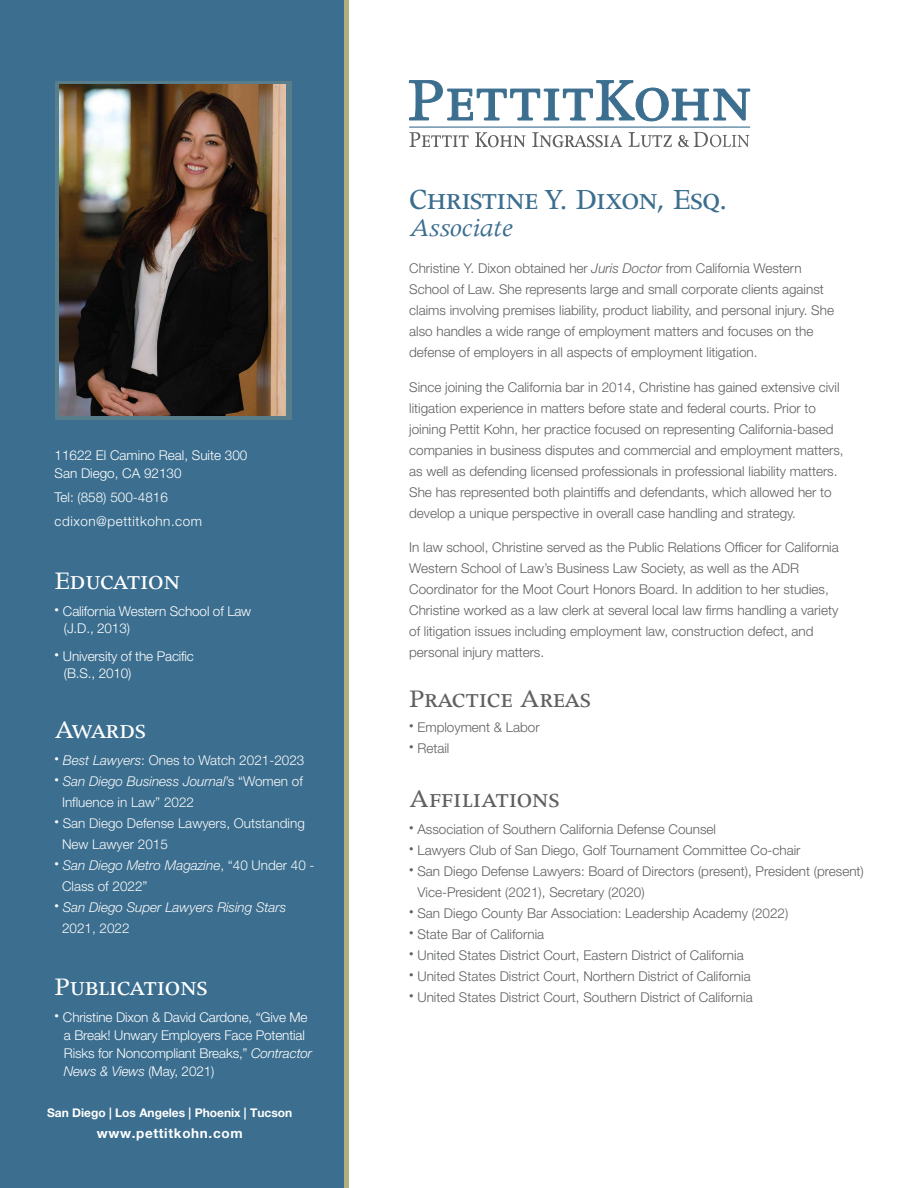
<style>
.page{position:relative;width:918px;height:1188px;background:#fff}
.page>*{position:absolute;margin:0;border:0;box-sizing:border-box;transform-origin:0 0}
.t1{font:33px "Apollo MT SC";letter-spacing:-.01em;color:#3b6e8f}
.t2{font:28.5px "Apollo MT SC";color:#fff}
.t3{font:28.5px "Apollo MT SC";color:#5f6062}
.t4{font:28.5px "Apollo MT Italic Os F";letter-spacing:-.01em;color:#3b6e8f}
.t5{font:300 13.5px/21px "Helvetica Neue";color:#5f6062}
.t6{font:300 13.5px/18px "Helvetica Neue";letter-spacing:-.01em;color:#fff}
.t7{font:300 13.5px/21px "Helvetica Neue";color:#fafafa}
.t8{font:italic 300 13.5px/21px "Helvetica Neue";color:#fafafa}
.t9{font:300 13.5px/24px "Helvetica Neue";letter-spacing:.04em;color:#fff}
.t10{font:700 13.5px "Helvetica Neue";letter-spacing:.05em;color:#fff}
.t11{font:700 12px "Helvetica Neue";color:#fff}
.s1{font-style:italic}
.s2{font-style:normal}
</style>
<div class="page">
<div style="left:0;top:0;width:348px;height:1188px;background:#3b6e8f"></div>
<svg style="left:55px;top:81px;width:237px;height:339px;background:#607c82"></svg>
<div style="left:344px;top:0;width:5px;height:1188px;background:#b0af7e"></div>
<svg style="left:409px;top:132px;width:60px;height:15px"></svg>
<svg style="left:475px;top:132px;width:51px;height:15px"></svg>
<svg style="left:532px;top:132px;width:90px;height:15px"></svg>
<svg style="left:629px;top:132px;width:43px;height:15px"></svg>
<svg style="left:409px;top:80px;width:341px;height:41px"></svg>
<hr style="left:409px;top:127px;width:341px;height:1px;background:#3b6e8f">
<svg style="left:678px;top:132px;width:71px;height:15px"></svg>
<img style="left:60px;top:85px;width:225px;height:330px">
<p class="t6" style="left:55px;top:446px;width:194px">11622 El Camino Real, Suite 300<br>San Diego, CA 92130</p>
<p class="t9" style="left:55px;top:485px;width:149px">Tel: (858) 500-4816 cdixon@pettitkohn.com</p>
<h2 class="t2" style="left:55px;top:566px;width:127px">Education</h2>
<p class="t6" style="left:64px;top:601px;width:189px;text-indent:-9px"><sup>•</sup> California Western School of Law (J.D., 2013)</p>
<p class="t6" style="left:64px;top:646px;width:132px;text-indent:-9px"><sup>•</sup> University of the Pacific (B.S., 2010)</p>
<h2 class="t2" style="left:55px;top:716px;width:93px">Awards</h2>
<p class="t7" style="left:55px;top:750px;width:251px"><sup>•</sup> <span class="s1">Best Lawyers</span>: Ones to Watch 2021-2023</p>
<p class="t7" style="left:62px;top:771px;width:242px;text-indent:-8px"><sup>•</sup> <span class="s1">San Diego Business Journal</span>’s “Women of<br>Influence in Law” 2022</p>
<p class="t7" style="left:62px;top:813px;width:244px;text-indent:-8px"><sup>•</sup> San Diego Defense Lawyers, Outstanding<br>New Lawyer 2015</p>
<p class="t7" style="left:62px;top:855px;width:254px;text-indent:-8px"><sup>•</sup> <span class="s1">San Diego Metro Magazine</span>, “40 Under 40 -<br>Class of 2022”</p>
<p class="t8" style="left:62px;top:897px;width:226px;text-indent:-8px"><sup>•</sup> San Diego Super Lawyers Rising Stars<br><span class="s2">2021, 2022</span></p>
<h2 class="t2" style="left:55px;top:973px;width:155px">Publications</h2>
<p class="t6" style="left:64px;top:1008px;width:250px;text-indent:-9px"><sup>•</sup> Christine Dixon &amp; David Cardone, “Give Me a Break! Unwary Employers Face Potential Risks for Noncompliant Breaks,” <span class="s1">Contractor News &amp; Views</span> (May, 2021)</p>
<p class="t11" style="left:47px;top:1106px;width:247px">San Diego | Los Angeles | Phoenix | Tucson</p>
<p class="t10" style="left:97px;top:1125px;width:147px">www.pettitkohn.com</p>
<h1 class="t1" style="left:409px;top:183px;width:320px">Christine Y. Dixon, Esq.</h1>
<h2 class="t4" style="left:409px;top:213px;width:105px">Associate</h2>
<p class="t5" style="left:409px;top:258px;width:426px">Christine Y. Dixon obtained her <span class="s1">Juris Doctor</span> from California Western School of Law. She represents large and small corporate clients against claims involving premises liability, product liability, and personal injury. She also handles a wide range of employment matters and focuses on the defense of employers in all aspects of employment litigation.</p>
<p class="t5" style="left:409px;top:376px;width:436px">Since joining the California bar in 2014, Christine has gained extensive civil litigation experience in matters before state and federal courts. Prior to joining Pettit Kohn, her practice focused on representing California-based companies in business disputes and commercial and employment matters, as well as defending licensed professionals in professional liability matters.<br>She has represented both plaintiffs and defendants, which allowed her to develop a unique perspective in overall case handling and strategy.</p>
<p class="t5" style="left:409px;top:537px;width:431px">In law school, Christine served as the Public Relations Officer for California Western School of Law’s Business Law Society, as well as the ADR Coordinator for the Moot Court Honors Board. In addition to her studies, Christine worked as a law clerk at several local law firms handling a variety of litigation issues including employment law, construction defect, and personal injury matters.</p>
<h2 class="t3" style="left:409px;top:684px;width:183px">Practice Areas</h2>
<p class="t5" style="left:409px;top:717px;width:132px"><sup>•</sup> Employment &amp; Labor</p>
<p class="t5" style="left:409px;top:738px;width:42px"><sup>•</sup> Retail</p>
<h2 class="t3" style="left:409px;top:784px;width:152px">Affiliations</h2>
<p class="t5" style="left:409px;top:818px;width:308px"><sup>•</sup> Association of Southern California Defense Counsel</p>
<p class="t5" style="left:409px;top:839px;width:393px"><sup>•</sup> Lawyers Club of San Diego, Golf Tournament Committee Co-chair</p>
<p class="t5" style="left:409px;top:860px;width:456px"><sup>•</sup> San Diego Defense Lawyers: Board of Directors (present), President (present)</p>
<p class="t5" style="left:409px;top:881px;width:237px"><sup>•</sup> Vice-President (2021), Secretary (2020)</p>
<p class="t5" style="left:409px;top:902px;width:381px"><sup>•</sup> San Diego County Bar Association: Leadership Academy (2022)</p>
<p class="t5" style="left:409px;top:923px;width:137px"><sup>•</sup> State Bar of California</p>
<p class="t5" style="left:409px;top:944px;width:336px"><sup>•</sup> United States District Court, Eastern District of California</p>
<p class="t5" style="left:409px;top:965px;width:343px"><sup>•</sup> United States District Court, Northern District of California</p>
<p class="t5" style="left:409px;top:986px;width:345px"><sup>•</sup> United States District Court, Southern District of California</p>
</div>
